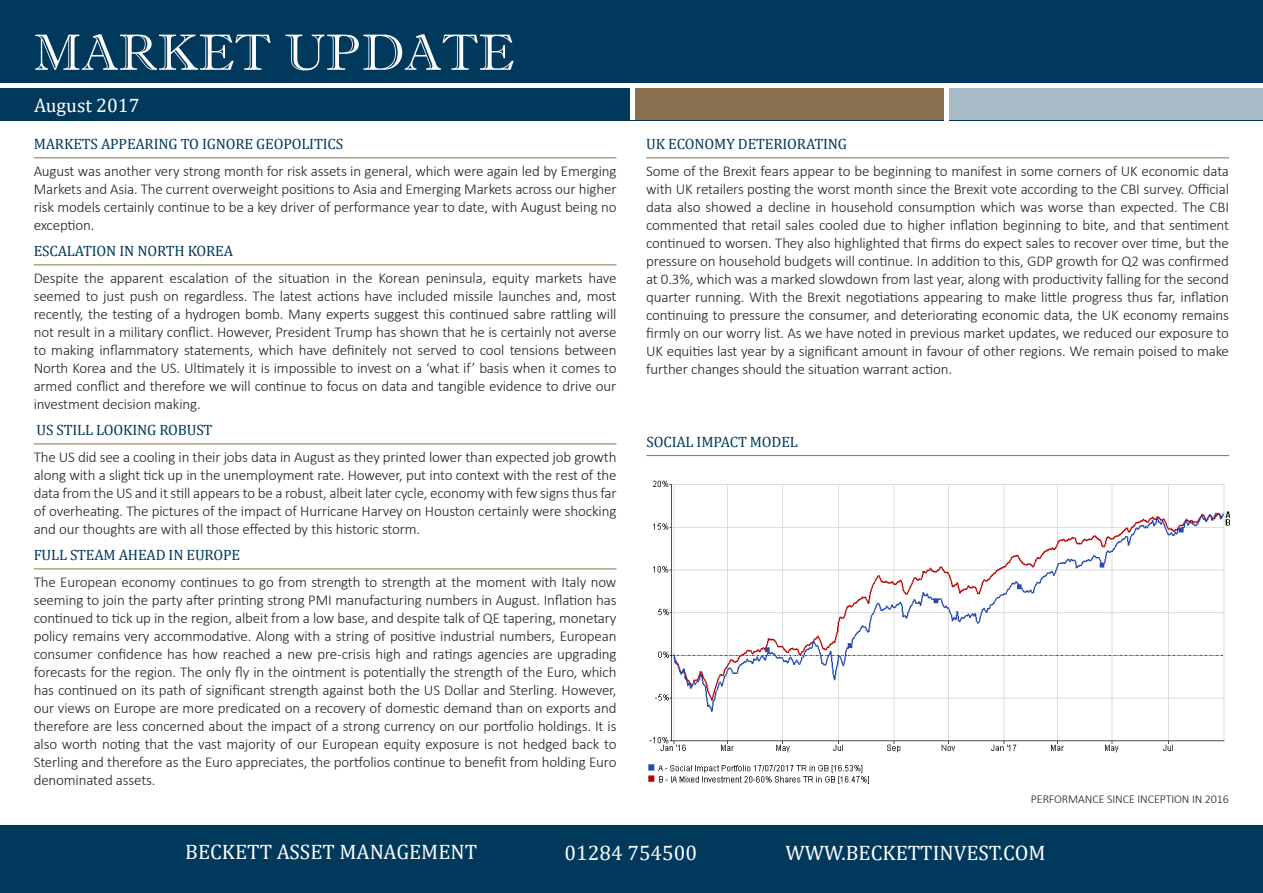
<style>
.page{position:relative;width:1263px;height:893px;background:#fff}
.page>*{position:absolute;margin:0;border:0;box-sizing:border-box;transform-origin:0 0}
.t1{font:51px "Imprint MT Shadow";color:#fff}
.t2{font:21px "Cambria";color:#fff}
.t3{font:19.5px "Cambria";color:#fff}
.Front_page_main_text{font:300 15px/18px "Calibri";letter-spacing:-.01em;color:#231f20;text-align:justify}
.t4{font:15px "Cambria";letter-spacing:-.01em;color:#00395c}
.Front_page_main_text-2{font:300 12px "Calibri";letter-spacing:-.01em;color:#231f20}
</style>
<div class="page">
<hr style="left:34px;top:158px;width:582px;height:1px;background:#8a704e">
<hr style="left:34px;top:265px;width:582px;height:1px;background:#8a704e">
<hr style="left:34px;top:444px;width:582px;height:1px;background:#8a704e">
<hr style="left:34px;top:569px;width:582px;height:1px;background:#8a704e">
<hr style="left:646px;top:158px;width:583px;height:1px;background:#8a704e">
<hr style="left:646px;top:455px;width:583px;height:1px;background:#8a704e">
<div style="left:0;top:825px;width:1263px;height:68px;background:#00395c"></div>
<img style="left:648px;top:480px;width:581px;height:304px">
<div style="left:0;top:0;width:1263px;height:120px;background:#00395c"></div>
<div style="left:634px;top:85px;width:310px;height:35px;background:#8a704e"></div>
<div style="left:630px;top:87px;width:5px;height:33px;background:#fff"></div>
<div style="left:0;top:83px;width:1263px;height:5px;background:#fff"></div>
<div style="left:944px;top:87px;width:5px;height:34px;background:#fff"></div>
<div style="left:949px;top:87px;width:314px;height:33px;background:#a8bbc7"></div>
<p class="t1" style="left:34px;top:22px;width:482px">MARKET UPDATE</p>
<p class="t3" style="left:34px;top:93px;width:107px">August 2017</p>
<h2 class="t4" style="left:34px;top:135px;width:311px">MARKETS APPEARING TO IGNORE GEOPOLITICS</h2>
<p class="Front_page_main_text" style="left:34px;top:162px;width:584px">August was another very strong month for risk assets in general, which were again led by Emerging Markets and Asia. The current overweight positions to Asia and Emerging Markets across our higher risk models certainly continue to be a key driver of performance year to date, with August being no exception.</p>
<h2 class="t4" style="left:34px;top:242px;width:201px">ESCALATION IN NORTH KOREA</h2>
<p class="Front_page_main_text" style="left:34px;top:269px;width:584px">Despite the apparent escalation of the situation in the Korean peninsula, equity markets have seemed to just push on regardless. The latest actions have included missile launches and, most recently, the testing of a hydrogen bomb. Many experts suggest this continued sabre rattling will not result in a military conflict. However, President Trump has shown that he is certainly not averse to making inflammatory statements, which have definitely not served to cool tensions between North Korea and the US. Ultimately it is impossible to invest on a ‘what if’ basis when it comes to armed conflict and therefore we will continue to focus on data and tangible evidence to drive our investment decision making.</p>
<h2 class="t4" style="left:37px;top:421px;width:177px">US STILL LOOKING ROBUST</h2>
<p class="Front_page_main_text" style="left:34px;top:448px;width:584px">The US did see a cooling in their jobs data in August as they printed lower than expected job growth along with a slight tick up in the unemployment rate. However, put into context with the rest of the data from the US and it still appears to be a robust, albeit later cycle, economy with few signs thus far of overheating. The pictures of the impact of Hurricane Harvey on Houston certainly were shocking and our thoughts are with all those effected by this historic storm.</p>
<h2 class="t4" style="left:34px;top:546px;width:208px">FULL STEAM AHEAD IN EUROPE</h2>
<p class="Front_page_main_text" style="left:34px;top:573px;width:584px">The European economy continues to go from strength to strength at the moment with Italy now seeming to join the party after printing strong PMI manufacturing numbers in August. Inflation has continued to tick up in the region, albeit from a low base, and despite talk of QE tapering, monetary policy remains very accommodative. Along with a string of positive industrial numbers, European consumer confidence has how reached a new pre-crisis high and ratings agencies are upgrading forecasts for the region. The only fly in the ointment is potentially the strength of the Euro, which has continued on its path of significant strength against both the US Dollar and Sterling. However, our views on Europe are more predicated on a recovery of domestic demand than on exports and therefore are less concerned about the impact of a strong currency on our portfolio holdings. It is also worth noting that the vast majority of our European equity exposure is not hedged back to Sterling and therefore as the Euro appreciates, the portfolios continue to benefit from holding Euro denominated assets.</p>
<h2 class="t4" style="left:646px;top:135px;width:202px">UK ECONOMY DETERIORATING</h2>
<p class="Front_page_main_text" style="left:646px;top:162px;width:584px">Some of the Brexit fears appear to be beginning to manifest in some corners of UK economic data with UK retailers posting the worst month since the Brexit vote according to the CBI survey. Official data also showed a decline in household consumption which was worse than expected. The CBI commented that retail sales cooled due to higher inflation beginning to bite, and that sentiment continued to worsen. They also highlighted that firms do expect sales to recover over time, but the pressure on household budgets will continue. In addition to this, GDP growth for Q2 was confirmed at 0.3%, which was a marked slowdown from last year, along with productivity falling for the second quarter running. With the Brexit negotiations appearing to make little progress thus far, inflation continuing to pressure the consumer, and deteriorating economic data, the UK economy remains firmly on our worry list. As we have noted in previous market updates, we reduced our exposure to UK equities last year by a significant amount in favour of other regions. We remain poised to make further changes should the situation warrant action.</p>
<h2 class="t4" style="left:646px;top:433px;width:153px">SOCIAL IMPACT MODEL</h2>
<p class="Front_page_main_text-2" style="left:1031px;top:792px;width:199px">PERFORMANCE SINCE INCEPTION IN 2016</p>
<p class="t2" style="left:185px;top:839px;width:294px">BECKETT ASSET MANAGEMENT</p>
<p class="t2" style="left:565px;top:840px;width:134px">01284 754500</p>
<p class="t2" style="left:785px;top:840px;width:262px">WWW.BECKETTINVEST.COM</p>
</div>
